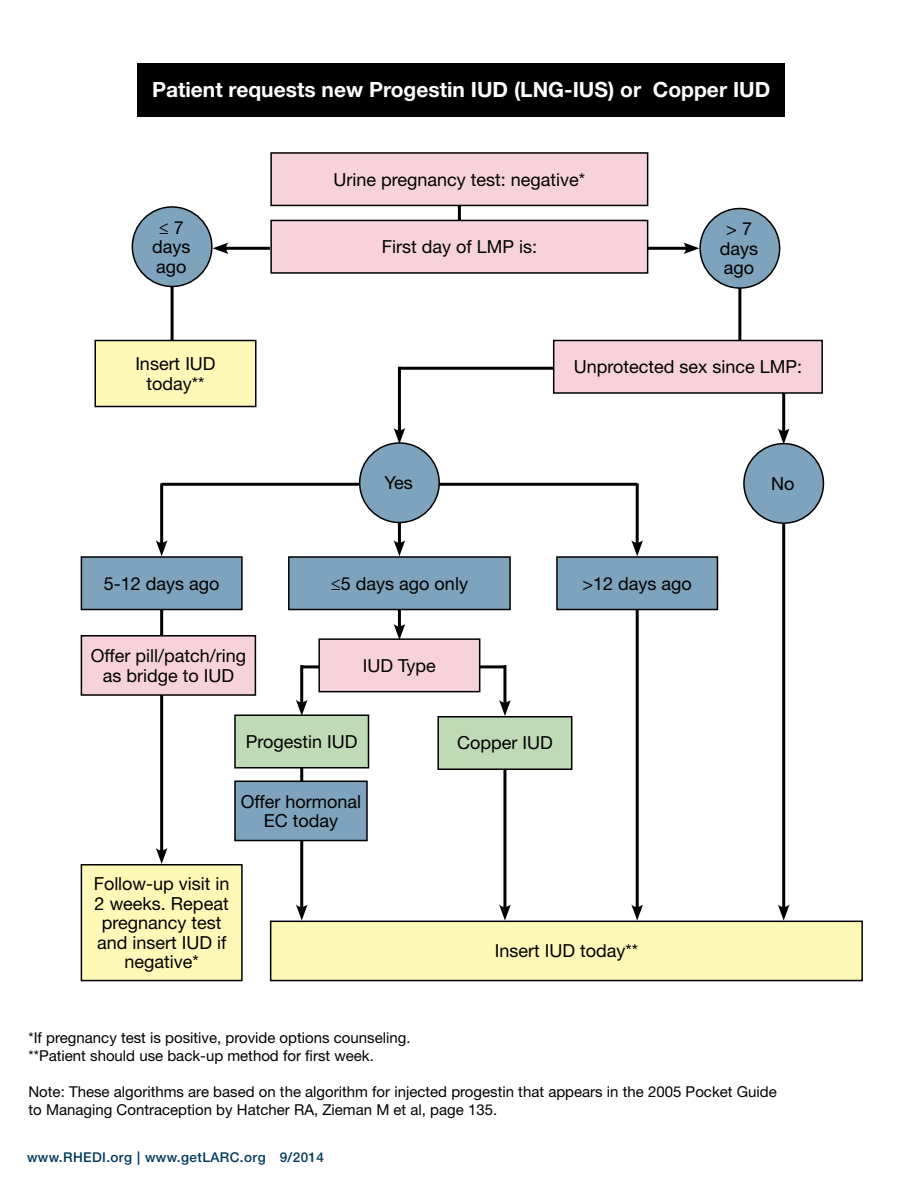
<style>
.page{position:relative;width:918px;height:1188px;background:#fff}
.page>*{position:absolute;margin:0;border:0;box-sizing:border-box;transform-origin:0 0}
.t1{font:700 21px "Helvetica Neue LT Std";color:#fff}
.t2{font:18px/19.5px "Helvetica Neue LT Std";color:#000;text-align:center}
.t3{font:15px/18px "Helvetica Neue LT Std";color:#000}
.t4{font:500 13.5px "Helvetica Neue LT Std";letter-spacing:.03em;color:#00395a}
</style>
<div class="page">
<div style="left:137px;top:63px;width:648px;height:54px;background:#000"></div>
<hr style="left:399px;top:367px;width:319px;height:3px;background:#000">
<hr style="left:162px;top:483px;width:475px;height:3px;background:#000">
<hr style="left:782px;top:356px;width:3px;height:78px;background:#000">
<svg style="left:778px;top:428px;width:12px;height:15px"></svg>
<hr style="left:782px;top:483px;width:3px;height:427px;background:#000">
<svg style="left:778px;top:904px;width:12px;height:17px"></svg>
<hr style="left:636px;top:575px;width:3px;height:335px;background:#000">
<svg style="left:631px;top:904px;width:12px;height:17px"></svg>
<hr style="left:642px;top:247px;width:47px;height:3px;background:#000">
<svg style="left:683px;top:242px;width:16px;height:12px"></svg>
<hr style="left:223px;top:247px;width:47px;height:3px;background:#000">
<svg style="left:213px;top:242px;width:16px;height:12px"></svg>
<hr style="left:398px;top:367px;width:3px;height:67px;background:#000">
<svg style="left:394px;top:428px;width:11px;height:14px"></svg>
<hr style="left:160px;top:483px;width:3px;height:63px;background:#000">
<svg style="left:156px;top:540px;width:12px;height:16px"></svg>
<hr style="left:636px;top:483px;width:3px;height:63px;background:#000">
<svg style="left:631px;top:540px;width:12px;height:16px"></svg>
<hr style="left:398px;top:483px;width:3px;height:63px;background:#000">
<svg style="left:394px;top:540px;width:11px;height:16px"></svg>
<hr style="left:503px;top:757px;width:3px;height:153px;background:#000">
<svg style="left:499px;top:904px;width:12px;height:17px"></svg>
<hr style="left:300px;top:757px;width:3px;height:153px;background:#000">
<svg style="left:296px;top:904px;width:12px;height:17px"></svg>
<hr style="left:398px;top:572px;width:3px;height:58px;background:#000">
<svg style="left:394px;top:624px;width:11px;height:14px"></svg>
<hr style="left:160px;top:667px;width:3px;height:187px;background:#000">
<svg style="left:156px;top:848px;width:12px;height:16px"></svg>
<hr style="left:738px;top:287px;width:3px;height:57px;background:#000">
<hr style="left:171px;top:283px;width:3px;height:73px;background:#000">
<hr style="left:160px;top:598px;width:3px;height:52px;background:#000">
<hr style="left:458px;top:195px;width:3px;height:29px;background:#000">
<div style="left:271px;top:220px;width:377px;height:53px;background:#f8d2db"></div>
<div style="left:270px;top:220px;width:378px;height:54px;border:2px solid #000"></div>
<div style="left:271px;top:153px;width:377px;height:52px;background:#f8d2db"></div>
<div style="left:270px;top:152px;width:378px;height:54px;border:2px solid #000"></div>
<div style="left:554px;top:340px;width:268px;height:53px;background:#f8d2db"></div>
<div style="left:553px;top:340px;width:270px;height:54px;border:2px solid #000"></div>
<div style="left:132px;top:207px;width:80px;height:79px;background:#7da3bd;border-radius:50%"></div>
<div style="left:132px;top:206px;width:81px;height:81px;border:2px solid #000;border-radius:50%"></div>
<div style="left:700px;top:209px;width:80px;height:79px;background:#7da3bd;border-radius:50%"></div>
<div style="left:699px;top:208px;width:81px;height:81px;border:2px solid #000;border-radius:50%"></div>
<div style="left:95px;top:340px;width:161px;height:66px;background:#fff9b8"></div>
<div style="left:94px;top:340px;width:162px;height:67px;border:2px solid #000"></div>
<div style="left:271px;top:921px;width:591px;height:60px;background:#fff9b8"></div>
<div style="left:270px;top:921px;width:593px;height:60px;border:2px solid #000"></div>
<div style="left:81px;top:865px;width:161px;height:116px;background:#fff9b8"></div>
<div style="left:81px;top:864px;width:162px;height:117px;border:2px solid #000"></div>
<div style="left:235px;top:781px;width:132px;height:60px;background:#7da3bd"></div>
<div style="left:234px;top:781px;width:134px;height:60px;border:2px solid #000"></div>
<div style="left:81px;top:636px;width:174px;height:59px;background:#f8d2db"></div>
<div style="left:81px;top:635px;width:175px;height:61px;border:2px solid #000"></div>
<div style="left:360px;top:443px;width:79px;height:80px;background:#7da3bd;border-radius:50%"></div>
<div style="left:359px;top:442px;width:81px;height:81px;border:2px solid #000;border-radius:50%"></div>
<div style="left:744px;top:444px;width:79px;height:79px;background:#7da3bd;border-radius:50%"></div>
<div style="left:743px;top:443px;width:81px;height:81px;border:2px solid #000;border-radius:50%"></div>
<div style="left:81px;top:557px;width:161px;height:53px;background:#7da3bd"></div>
<div style="left:81px;top:556px;width:162px;height:54px;border:2px solid #000"></div>
<div style="left:289px;top:557px;width:221px;height:53px;background:#7da3bd"></div>
<div style="left:288px;top:556px;width:223px;height:54px;border:2px solid #000"></div>
<div style="left:557px;top:557px;width:160px;height:53px;background:#7da3bd"></div>
<div style="left:556px;top:556px;width:162px;height:54px;border:2px solid #000"></div>
<div style="left:235px;top:715px;width:133px;height:53px;background:#bfdbb5"></div>
<div style="left:234px;top:715px;width:135px;height:54px;border:2px solid #000"></div>
<div style="left:438px;top:717px;width:134px;height:52px;background:#bfdbb5"></div>
<div style="left:437px;top:716px;width:135px;height:54px;border:2px solid #000"></div>
<hr style="left:302px;top:665px;width:204px;height:3px;background:#000">
<hr style="left:503px;top:665px;width:3px;height:41px;background:#000">
<svg style="left:499px;top:700px;width:12px;height:16px"></svg>
<hr style="left:300px;top:665px;width:3px;height:40px;background:#000">
<svg style="left:296px;top:700px;width:12px;height:16px"></svg>
<div style="left:319px;top:639px;width:161px;height:53px;background:#f8d2db"></div>
<div style="left:318px;top:638px;width:162px;height:54px;border:2px solid #000"></div>
<p class="t1" style="left:152px;top:77px;width:620px">Patient requests new Progestin IUD (LNG-IUS) or Copper IUD</p>
<p class="t2" style="left:334px;top:169px;width:253px">Urine pregnancy test: negative*</p>
<p class="t2" style="left:152px;top:217px;width:40px">≤ 7 days ago</p>
<p class="t2" style="left:720px;top:219px;width:40px">&gt; 7 days ago</p>
<p class="t2" style="left:382px;top:237px;width:157px">First day of LMP is:</p>
<p class="t2" style="left:135px;top:354px;width:82px">Insert IUD today**</p>
<p class="t2" style="left:574px;top:357px;width:230px">Unprotected sex since LMP:</p>
<p class="t2" style="left:385px;top:473px;width:30px">Yes</p>
<p class="t2" style="left:771px;top:473px;width:25px">No</p>
<p class="t2" style="left:104px;top:573px;width:117px">5-12 days ago</p>
<p class="t2" style="left:331px;top:573px;width:139px">≤5 days ago only</p>
<p class="t2" style="left:582px;top:573px;width:111px">&gt;12 days ago</p>
<p class="t2" style="left:91px;top:646px;width:157px">Offer pill/patch/ring as bridge to IUD</p>
<p class="t2" style="left:363px;top:655px;width:75px">IUD Type</p>
<p class="t2" style="left:246px;top:732px;width:113px">Progestin IUD</p>
<p class="t2" style="left:457px;top:733px;width:97px">Copper IUD</p>
<p class="t2" style="left:241px;top:791px;width:122px">Offer hormonal<br>EC today</p>
<p class="t2" style="left:94px;top:874px;width:137px">Follow-up visit in<br>2 weeks. Repeat pregnancy test and insert IUD if negative*</p>
<p class="t2" style="left:495px;top:941px;width:145px">Insert IUD today**</p>
<p class="t3" style="left:28px;top:1028px;width:384px">*If pregnancy test is positive, provide options counseling. **Patient should use back-up method for first week.</p>
<p class="t3" style="left:28px;top:1082px;width:750px">Note: These algorithms are based on the algorithm for injected progestin that appears in the 2005 Pocket Guide to Managing Contraception by Hatcher RA, Zieman M et al, page 135.</p>
<p class="t4" style="left:27px;top:1149px;width:299px">www.RHEDI.org | www.getLARC.org 9/2014</p>
</div>
